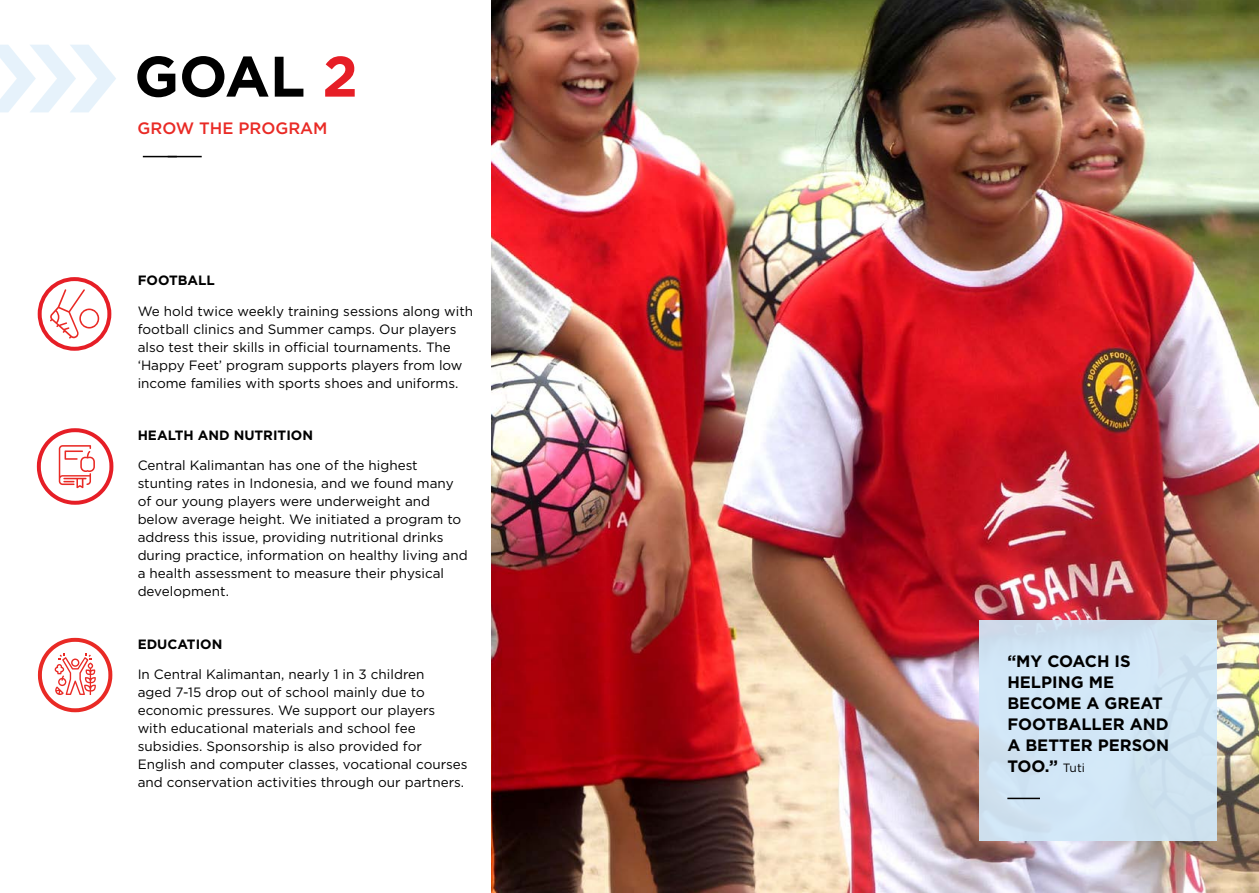
<style>
.page{position:relative;width:1259px;height:893px;background:#fff}
.page>*{position:absolute;margin:0;border:0;box-sizing:border-box;transform-origin:0 0}
.t1{font:700 57px "Gotham";color:#000}
.t2{font:700 16.5px/21px "Gotham";color:#000}
.t3{font:500 16.5px "Gotham";color:#e92a25}
.t4{font:13.5px/18px "Gotham";color:#000}
.t5{font:700 13.5px "Gotham";color:#000}
.s1{color:#e61e26}
.s2{font-weight:400;font-size:12px}
</style>
<div class="page">
<img style="left:492px;top:0;width:767px;height:893px">
<div style="left:979px;top:620px;width:238px;height:221px;background:#d1e8f8"></div>
<hr style="left:168px;top:156px;width:34px;height:1px;background:#000">
<div style="left:38px;top:277px;width:73px;height:74px;border:4px solid #e61e26;border-radius:50%"></div>
<svg style="left:50px;top:289px;width:49px;height:50px"></svg>
<svg style="left:37px;top:637px;width:76px;height:76px"></svg>
<svg style="left:36px;top:428px;width:78px;height:77px"></svg>
<hr style="left:143px;top:156px;width:34px;height:1px;background:#000">
<hr style="left:1007px;top:798px;width:33px;height:1px;background:#000">
<svg style="left:0;top:45px;width:116px;height:67px"></svg>
<h1 class="t1" style="left:134px;top:39px;width:225px">GOAL <span class="s1">2</span></h1>
<p class="t3" style="left:137px;top:118px;width:192px">GROW THE PROGRAM</p>
<p class="t5" style="left:138px;top:271px;width:79px">FOOTBALL</p>
<p class="t4" style="left:138px;top:302px;width:337px">We hold twice weekly training sessions along with football clinics and Summer camps. Our players also test their skills in official tournaments. The ‘Happy Feet’ program supports players from low income families with sports shoes and uniforms.</p>
<p class="t5" style="left:138px;top:426px;width:177px">HEALTH AND NUTRITION</p>
<p class="t4" style="left:138px;top:456px;width:331px">Central Kalimantan has one of the highest stunting rates in Indonesia, and we found many of our young players were underweight and below average height. We initiated a program to address this issue, providing nutritional drinks during practice, information on healthy living and a health assessment to measure their physical development.</p>
<p class="t5" style="left:138px;top:635px;width:86px">EDUCATION</p>
<p class="t4" style="left:138px;top:665px;width:331px">In Central Kalimantan, nearly 1 in 3 children<br>aged 7-15 drop out of school mainly due to economic pressures. We support our players with educational materials and school fee subsidies. Sponsorship is also provided for English and computer classes, vocational courses and conservation activities through our partners.</p>
<p class="t2" style="left:1007px;top:651px;width:163px">“MY COACH IS<br>HELPING ME<br>BECOME A GREAT<br>FOOTBALLER AND<br>A BETTER PERSON<br>TOO.” <span class="s2">Tuti</span></p>
</div>
